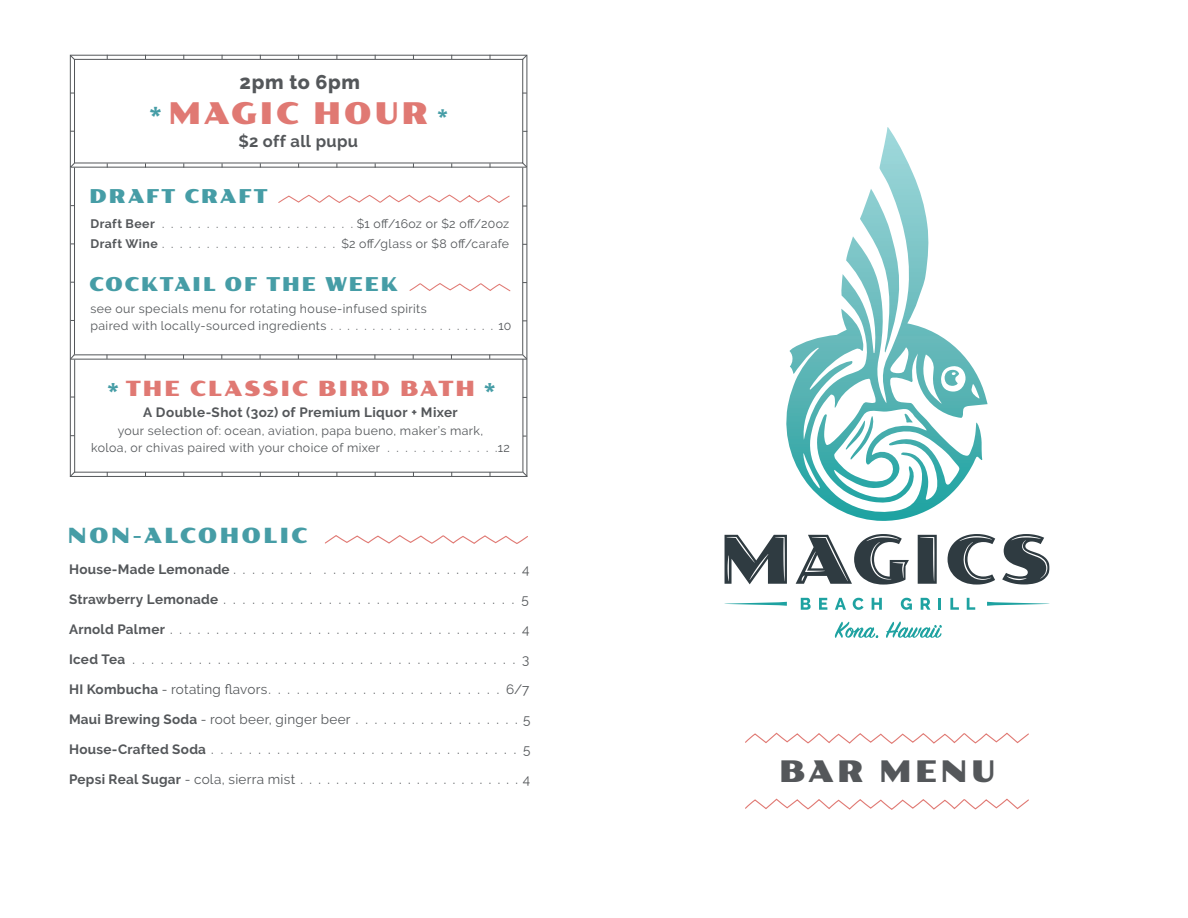
<style>
.page{position:relative;width:1188px;height:918px;background:#fff}
.page>*{position:absolute;margin:0;border:0;box-sizing:border-box;transform-origin:0 0}
.t1{font:30px "Poller One";letter-spacing:.075em;color:#e07973}
.t2{font:29.85px "Poller One";letter-spacing:.095em;color:#54575a}
.t3{font:21px "Poller One";letter-spacing:.075em;color:#e07973}
.t4{font:21px "Poller One";letter-spacing:.095em;color:#469da6}
.t5{font:800 19.8px "Raleway";letter-spacing:.03em;color:#54575a}
.t6{font:19.2px "Poller One";letter-spacing:.08em;color:#469da6}
.t7{font:700 16.5px "Raleway";letter-spacing:.02em;color:#54575a}
.t8{font:13.5px "Raleway";letter-spacing:.02em;color:#54575a}
.Wines{font:700 13.5px "Raleway";letter-spacing:.03em;color:#54575a}
.Wines-2{font:12.3px "Raleway";letter-spacing:.035em;color:#54575a}
.s1{font-size:22.5px;color:#469da6}
.s2{font-size:19.5px;color:#469da6}
.s3{font-weight:700}
.s4{color:#469da6}
</style>
<div class="page">
<svg style="left:745px;top:732px;width:284px;height:12px"></svg>
<svg style="left:745px;top:798px;width:284px;height:12px"></svg>
<svg style="left:987px;top:602px;width:61px;height:4px"></svg>
<svg style="left:726px;top:602px;width:61px;height:4px"></svg>
<svg style="left:801px;top:598px;width:10px;height:12px"></svg>
<svg style="left:819px;top:598px;width:8px;height:12px"></svg>
<svg style="left:835px;top:598px;width:11px;height:12px"></svg>
<svg style="left:853px;top:598px;width:11px;height:12px"></svg>
<svg style="left:872px;top:598px;width:10px;height:12px"></svg>
<svg style="left:901px;top:598px;width:11px;height:12px"></svg>
<svg style="left:921px;top:598px;width:10px;height:12px"></svg>
<svg style="left:939px;top:598px;width:2px;height:12px"></svg>
<svg style="left:950px;top:598px;width:9px;height:12px"></svg>
<svg style="left:967px;top:598px;width:8px;height:12px"></svg>
<svg style="left:918px;top:535px;width:19px;height:49px"></svg>
<svg style="left:726px;top:535px;width:61px;height:49px"></svg>
<svg style="left:796px;top:534px;width:113px;height:51px"></svg>
<svg style="left:920px;top:537px;width:14px;height:44px"></svg>
<svg style="left:948px;top:534px;width:47px;height:51px"></svg>
<svg style="left:1002px;top:534px;width:46px;height:50px"></svg>
<svg style="left:835px;top:622px;width:44px;height:15px"></svg>
<svg style="left:886px;top:621px;width:56px;height:16px"></svg>
<svg style="left:786px;top:129px;width:202px;height:392px"></svg>
<svg style="left:325px;top:535px;width:203px;height:9px"></svg>
<svg style="left:278px;top:194px;width:232px;height:9px"></svg>
<svg style="left:69px;top:54px;width:459px;height:114px"></svg>
<div style="left:74px;top:59px;width:449px;height:104px;border:1px solid #54575a"></div>
<svg style="left:69px;top:54px;width:7px;height:7px"></svg>
<svg style="left:521px;top:54px;width:7px;height:7px"></svg>
<hr style="left:526px;top:168px;width:1px;height:309px;background:#54575a">
<hr style="left:70px;top:168px;width:1px;height:309px;background:#54575a">
<hr style="left:74px;top:168px;width:1px;height:186px;background:#54575a">
<hr style="left:522px;top:168px;width:1px;height:187px;background:#54575a">
<svg style="left:522px;top:471px;width:6px;height:6px"></svg>
<svg style="left:69px;top:471px;width:7px;height:6px"></svg>
<hr style="left:70px;top:476px;width:457px;height:1px;background:#54575a">
<hr style="left:74px;top:472px;width:449px;height:1px;background:#54575a">
<svg style="left:409px;top:283px;width:102px;height:9px"></svg>
<svg style="left:69px;top:162px;width:7px;height:6px"></svg>
<svg style="left:521px;top:162px;width:7px;height:6px"></svg>
<svg style="left:521px;top:354px;width:7px;height:6px"></svg>
<svg style="left:69px;top:354px;width:7px;height:6px"></svg>
<hr style="left:70px;top:359px;width:457px;height:1px;background:#54575a">
<hr style="left:74px;top:354px;width:448px;height:1px;background:#54575a">
<hr style="left:74px;top:360px;width:1px;height:112px;background:#54575a">
<hr style="left:523px;top:359px;width:1px;height:113px;background:#54575a">
<p class="t5" style="left:240px;top:71px;width:122px">2pm to 6pm</p>
<p class="t1" style="left:149px;top:95px;width:301px"><span class="s1">*</span> MAGIC HOUR <span class="s2">*</span></p>
<p class="t7" style="left:238px;top:132px;width:121px">$2 off all pupu</p>
<p class="t6" style="left:89px;top:185px;width:180px">DRAFT CRAFT</p>
<p class="Wines-2" style="left:357px;top:216px;width:154px">$1 off/16oz or $2 off/20oz</p>
<p class="Wines-2" style="left:90px;top:237px;width:75px"><span class="s3">Draft Wine</span> ....................</p>
<p class="Wines-2" style="left:341px;top:237px;width:169px">$2 off/glass or $8 off/carafe</p>
<p class="t6" style="left:89px;top:273px;width:310px">COCKTAIL OF THE WEEK</p>
<p class="Wines-2" style="left:90px;top:301px;width:338px">see our specials menu for rotating house-infused spirits</p>
<p class="Wines-2" style="left:90px;top:319px;width:422px">paired with locally-sourced ingredients . . . . . . . . . . . . . . . . . . . . 10</p>
<p class="t3" style="left:107px;top:376px;width:391px"><span class="s4">*</span> THE CLASSIC BIRD BATH <span class="s4">*</span></p>
<p class="Wines" style="left:143px;top:404px;width:316px">A Double-Shot (3oz) of Premium Liquor + Mixer</p>
<p class="Wines-2" style="left:118px;top:423px;width:367px">your selection of: ocean, aviation, papa bueno, maker’s mark,</p>
<p class="Wines-2" style="left:91px;top:441px;width:420px">koloa, or chivas paired with your choice of mixer . . . . . . . . . . . . 12</p>
<p class="t4" style="left:68px;top:524px;width:242px">NON-ALCOHOLIC</p>
<p class="t8" style="left:69px;top:561px;width:462px"><span class="s3">House-Made Lemonade</span> . . . . . . . . . . . . . . . . . . . . . . . . . . . . . . 4</p>
<p class="t8" style="left:69px;top:591px;width:461px"><span class="s3">Strawberry Lemonade</span> . . . . . . . . . . . . . . . . . . . . . . . . . . . . . . . 5</p>
<p class="t8" style="left:69px;top:621px;width:462px"><span class="s3">Arnold Palmer</span> . . . . . . . . . . . . . . . . . . . . . . . . . . . . . . . . . . . . . . 4</p>
<p class="t8" style="left:69px;top:651px;width:462px"><span class="s3">Iced Tea</span> . . . . . . . . . . . . . . . . . . . . . . . . . . . . . . . . . . . . . . . . . 3</p>
<p class="t8" style="left:69px;top:681px;width:462px"><span class="s3">HI Kombucha</span> - rotating flavors .........................6/7</p>
<p class="t8" style="left:69px;top:711px;width:463px"><span class="s3">Maui Brewing Soda</span> - root beer, ginger beer . . . . . . . . . . . . . . . . . . 5</p>
<p class="t8" style="left:69px;top:741px;width:463px"><span class="s3">House-Crafted Soda</span> . . . . . . . . . . . . . . . . . . . . . . . . . . . . . . . . . 5</p>
<p class="t8" style="left:69px;top:771px;width:463px"><span class="s3">Pepsi Real Sugar</span> - cola, sierra mist . . . . . . . . . . . . . . . . . . . . . . . . . 4</p>
<p class="t2" style="left:779px;top:754px;width:218px">BAR MENU</p>
</div>
